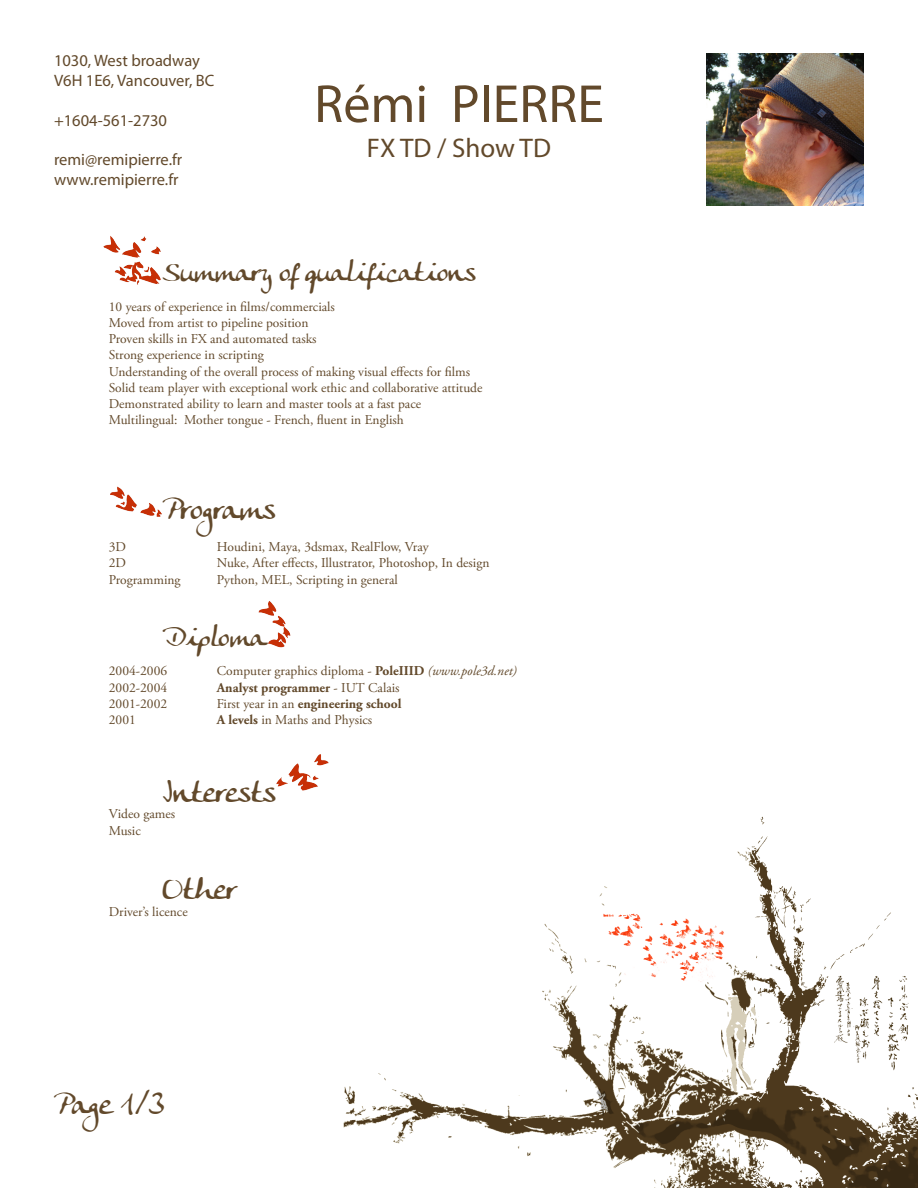
<style>
.page{position:relative;width:918px;height:1188px;background:#fff}
.page>*{position:absolute;margin:0;border:0;box-sizing:border-box;transform-origin:0 0}
.Nom{font:54px "Myriad Pro";color:#62492b}
.Titre{font:30px "Anke Calligraphic FG";color:#62492b}
.Texte{font:30px "Anke Calligraphic FG";color:#62492b}
.Titre-2{font:27px "Anke Calligraphic FG";color:#62492b}
.qualités{font:27px "Myriad Pro";color:#62492b}
.Adresse{font:16.5px "Myriad Pro";color:#62492b}
.Texte-2{font:13.5px "Adobe Garamond Pro";color:#62492b}
.Texte-3{font:700 13.5px "Adobe Garamond Pro";color:#62492b}
.s1{font-weight:700}
.s2{font-style:italic}
.s3{font-weight:400}
</style>
<div class="page">
<img style="left:343px;top:816px;width:575px;height:372px">
<img style="left:258px;top:601px;width:33px;height:47px">
<img style="left:110px;top:486px;width:52px;height:31px">
<img style="left:276px;top:754px;width:53px;height:37px">
<img style="left:103px;top:236px;width:58px;height:49px">
<img style="left:707px;top:54px;width:157px;height:152px">
<p class="Adresse" style="left:54px;top:51px;width:147px">1030, West broadway</p>
<p class="Adresse" style="left:54px;top:70px;width:162px">V6H 1E6, Vancouver, BC</p>
<p class="Adresse" style="left:54px;top:110px;width:115px">+1604-561-2730</p>
<p class="Adresse" style="left:54px;top:150px;width:130px">remi@remipierre.fr</p>
<p class="Adresse" style="left:54px;top:169px;width:126px">www.remipierre.fr</p>
<p class="Nom" style="left:314px;top:71px;width:291px">Rémi PIERRE</p>
<p class="qualités" style="left:367px;top:131px;width:186px">FX TD / Show TD</p>
<p class="Titre-2" style="left:163px;top:256px;width:314px">Summary of qualifications</p>
<p class="Texte-2" style="left:109px;top:299px;width:228px">10 years of experience in films/commercials</p>
<p class="Texte-2" style="left:109px;top:315px;width:201px">Moved from artist to pipeline position</p>
<p class="Texte-2" style="left:109px;top:331px;width:209px">Proven skills in FX and automated tasks</p>
<p class="Texte-2" style="left:109px;top:347px;width:156px">Strong experience in scripting</p>
<p class="Texte-2" style="left:109px;top:363px;width:363px">Understanding of the overall process of making visual effects for films</p>
<p class="Texte-2" style="left:109px;top:380px;width:375px">Solid team player with exceptional work ethic and collaborative attitude</p>
<p class="Texte-2" style="left:109px;top:396px;width:314px">Demonstrated ability to learn and master tools at a fast pace</p>
<p class="Texte-2" style="left:109px;top:412px;width:296px">Multilingual: Mother tongue - French, fluent in English</p>
<p class="Titre" style="left:163px;top:491px;width:114px">Programs</p>
<p class="Texte-2" style="left:109px;top:539px;width:19px">3D</p>
<p class="Texte-2" style="left:217px;top:539px;width:213px">Houdini, Maya, 3dsmax, RealFlow, Vray</p>
<p class="Texte-2" style="left:109px;top:555px;width:19px">2D</p>
<p class="Texte-2" style="left:217px;top:555px;width:274px">Nuke, After effects, Illustrator, Photoshop, In design</p>
<p class="Texte-2" style="left:109px;top:571px;width:73px">Programming</p>
<p class="Texte-2" style="left:217px;top:571px;width:183px">Python, MEL, Scripting in general</p>
<p class="Titre-2" style="left:163px;top:621px;width:105px">Diploma</p>
<p class="Texte-2" style="left:109px;top:663px;width:60px">2004-2006</p>
<p class="Texte-2" style="left:217px;top:663px;width:302px">Computer graphics diploma - <span class="s1">PoleIIID</span> <span class="s2">(www.pole3d.net)</span></p>
<p class="Texte-2" style="left:109px;top:679px;width:60px">2002-2004</p>
<p class="Texte-3" style="left:217px;top:679px;width:184px">Analyst programmer <span class="s3">- IUT Calais</span></p>
<p class="Texte-2" style="left:109px;top:695px;width:60px">2001-2002</p>
<p class="Texte-3" style="left:217px;top:696px;width:186px"><span class="s3">First year in an</span> engineering school</p>
<p class="Texte-2" style="left:109px;top:712px;width:28px">2001</p>
<p class="Texte-2" style="left:217px;top:712px;width:157px"><span class="s1">A levels</span> in Maths and Physics</p>
<p class="Titre" style="left:163px;top:774px;width:114px">Interests</p>
<p class="Texte-2" style="left:109px;top:806px;width:68px">Video games</p>
<p class="Texte-2" style="left:109px;top:822px;width:33px">Music</p>
<p class="Texte" style="left:163px;top:872px;width:75px">Other</p>
<p class="Texte-2" style="left:109px;top:903px;width:80px">Driver’s licence</p>
<p class="Texte" style="left:54px;top:1086px;width:112px">Page 1/3</p>
</div>
